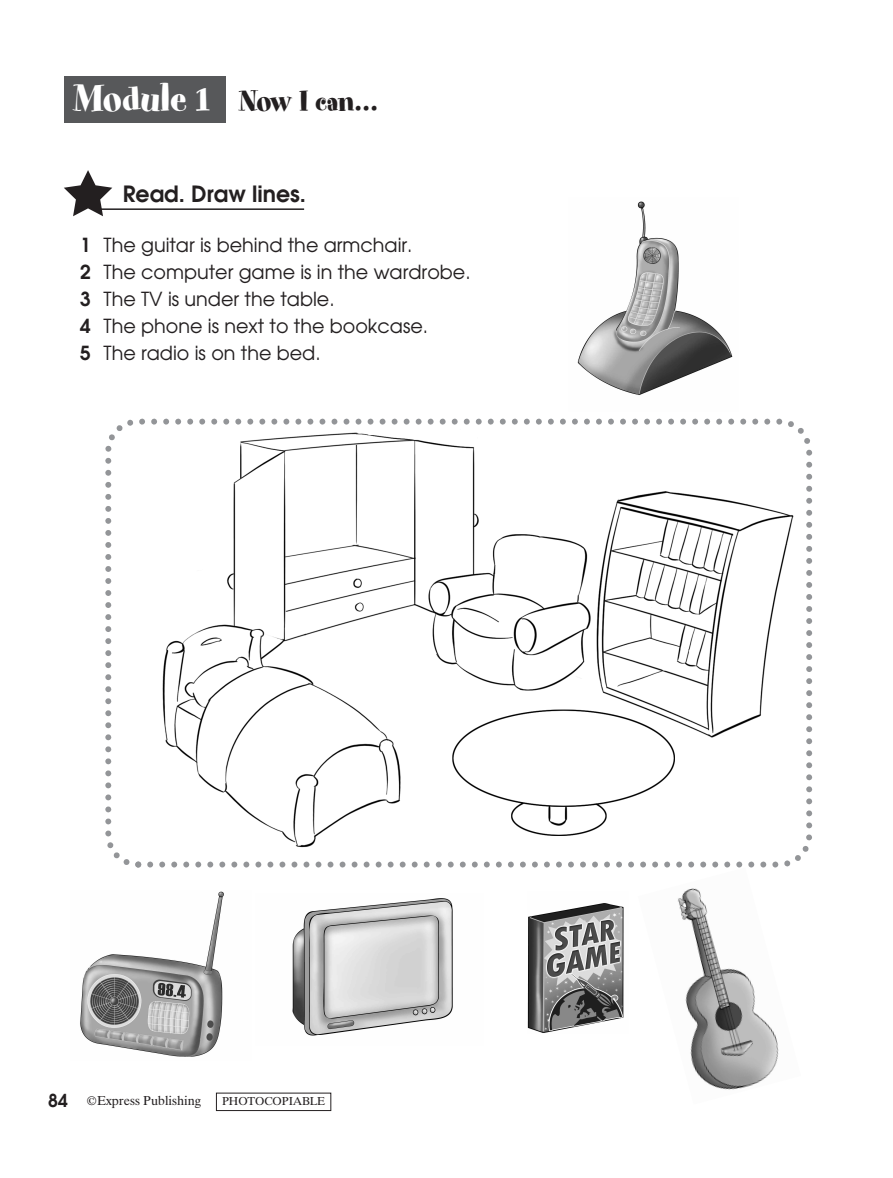
<style>
.page{position:relative;width:893px;height:1178px;background:#fff}
.page>*{position:absolute;margin:0;border:0;box-sizing:border-box;transform-origin:0 0}
.t1{font:33px "Spumoni LP";color:#231f20}
.t2{font:700 22.5px "Kp Avanti";color:#231f20}
.t3{font:19.5px/27px "Kp Avanti";color:#231f20}
.t4{font:13.5px "UB Times";color:#231f20}
.t5{font:12px "UB Times";color:#231f20}
.s1{font-size:42px;color:#fff}
.s2{font-weight:700}
.s3{font-family:"Kp Avanti";font-weight:700;font-size:18px}
</style>
<div class="page">
<img style="left:677px;top:888px;width:102px;height:202px">
<div style="left:216px;top:1093px;width:115px;height:18px;border:1px solid #231f20"></div>
<div style="left:64px;top:77px;width:161px;height:46px;background:#57585a"></div>
<hr style="left:99px;top:208px;width:205px;height:2px;background:#231f20">
<svg style="left:64px;top:170px;width:48px;height:46px"></svg>
<img style="left:577px;top:201px;width:156px;height:194px">
<img style="left:80px;top:891px;width:144px;height:166px">
<img style="left:527px;top:903px;width:97px;height:130px">
<img style="left:292px;top:898px;width:161px;height:138px">
<svg style="left:105px;top:418px;width:708px;height:450px"></svg>
<svg style="left:135px;top:861px;width:6px;height:6px"></svg>
<h1 class="t1" style="left:74px;top:90px;width:306px"><span class="s1">Module 1</span> Now I can…</h1>
<p class="t2" style="left:123px;top:181px;width:185px">Read. Draw lines.</p>
<p class="t3" style="left:80px;top:232px;width:392px"><span class="s2">1</span> The guitar is behind the armchair.<br><span class="s2">2</span> The computer game is in the wardrobe.<br><span class="s2">3</span> The TV is under the table.<br><span class="s2">4</span> The phone is next to the bookcase.<br><span class="s2">5</span> The radio is on the bed.</p>
<p class="t4" style="left:48px;top:1093px;width:154px"><span class="s3">84</span> ©Express Publishing</p>
<p class="t5" style="left:222px;top:1094px;width:105px">PHOTOCOPIABLE</p>
</div>
